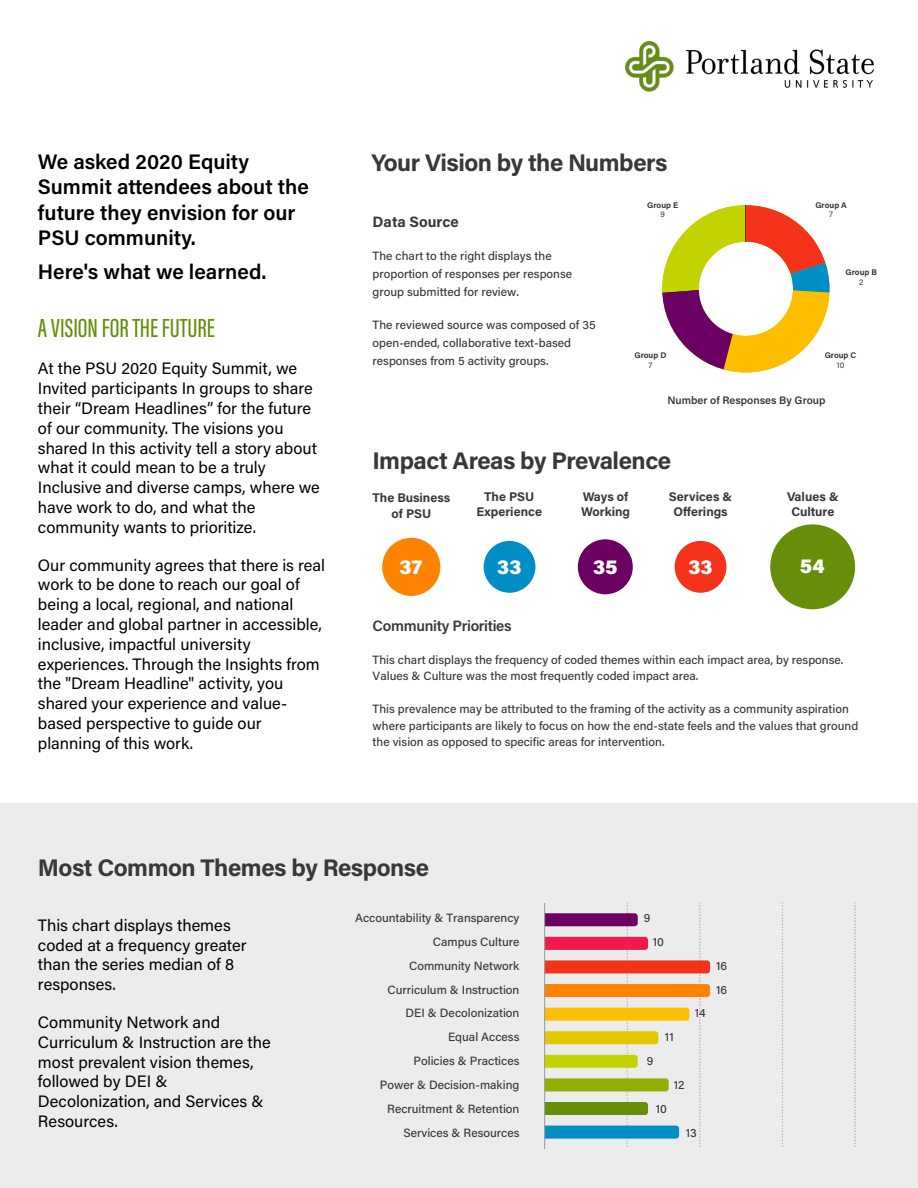
<style>
.page{position:relative;width:918px;height:1188px;background:#fff}
.page>*{position:absolute;margin:0;border:0;box-sizing:border-box;transform-origin:0 0}
.t1{font:500 27px "Acumin Pro Extra Cond";color:#668e08}
.t2{font:700 24px "Acumin Pro";letter-spacing:-.02em;color:#383838}
.t3{font:600 21px/25.2px "Acumin Pro";color:#000}
.t4{font:900 20.4px "Acumin Pro";letter-spacing:.01em;color:#fff}
.t5{font:16.5px/19.8px "Acumin Pro";color:#000}
.t6{font:600 15px "Acumin Pro";letter-spacing:-.02em;color:#383838}
.t7{font:700 15px "Acumin Pro";color:#383838}
.t8{font:700 12.6px/15.1px "Acumin Pro";color:#383838;text-align:center}
.t9{font:500 12px/23.9px "Acumin Pro";color:#383838}
.t10{font:600 10.8px "Acumin Pro";color:#383838}
.t11{font:700 8.25px "Acumin Pro";color:#383838}
.t12{font:8.25px "Acumin Pro";color:#383838}
</style>
<div class="page">
<div style="left:0;top:803px;width:918px;height:385px;background:#ececec"></div>
<svg style="left:782px;top:903px;width:1px;height:244px"></svg>
<svg style="left:854px;top:903px;width:2px;height:244px"></svg>
<svg style="left:545px;top:903px;width:165px;height:245px"></svg>
<hr style="left:544px;top:903px;width:1px;height:246px;background:#999">
<svg style="left:662px;top:205px;width:168px;height:167px"></svg>
<div style="left:382px;top:538px;width:58px;height:58px;background:#ff8300;border-radius:50%"></div>
<div style="left:770px;top:524px;width:85px;height:85px;background:#668e08;border-radius:50%"></div>
<div style="left:484px;top:541px;width:51px;height:52px;background:#008ec4;border-radius:50%"></div>
<div style="left:675px;top:541px;width:52px;height:52px;background:#f4331a;border-radius:50%"></div>
<div style="left:578px;top:539px;width:55px;height:55px;background:#6c0062;border-radius:50%"></div>
<img style="left:625px;top:41px;width:249px;height:51px">
<p class="t3" style="left:38px;top:152px;width:272px">We asked 2020 Equity<br>Summit attendees about the future they envision for our<br>PSU community.</p>
<p class="t3" style="left:38px;top:262px;width:230px">Here's what we learned.</p>
<h1 class="t1" style="left:38px;top:317px;width:179px">A VISIONFORTHEFUTURE</h1>
<p class="t5" style="left:38px;top:361px;width:283px">At the PSU 2020 Equity Summit, we Invited participants In groups to share their “Dream Headlines” for the future of our community. The visions you shared In this activity tell a story about what it could mean to be a truly Inclusive and diverse camps, where we have work to do, and what the community wants to prioritize.</p>
<p class="t5" style="left:38px;top:557px;width:289px">Our community agrees that there is real work to be done to reach our goal of being a local, regional, and national leader and global partner in accessible, inclusive, impactful university experiences. Through the Insights from the "Dream Headline" activity, you shared your experience and value&shy;based perspective to guide our planning of this work.</p>
<h2 class="t2" style="left:372px;top:154px;width:298px">Your Vision by the Numbers</h2>
<p class="t7" style="left:373px;top:216px;width:88px">Data Source</p>
<p class="t9" style="left:373px;top:248px;width:201px;line-height:18px">The chart to the right displays the proportion of responses per response group submitted for review.</p>
<p class="t9" style="left:373px;top:317px;width:225px;line-height:18px">The reviewed source was composed of 35 open-ended, collaborative text-based responses from 5 activity groups.</p>
<p class="t11" style="left:647px;top:202px;width:32px">Group E</p>
<p class="t12" style="left:661px;top:211px;width:6px">9</p>
<p class="t11" style="left:635px;top:352px;width:33px">Group D</p>
<p class="t12" style="left:649px;top:362px;width:5px">7</p>
<p class="t11" style="left:815px;top:202px;width:33px">Group A</p>
<p class="t12" style="left:829px;top:211px;width:5px">7</p>
<p class="t11" style="left:846px;top:269px;width:33px">Group B</p>
<p class="t12" style="left:859px;top:279px;width:6px">2</p>
<p class="t11" style="left:825px;top:352px;width:33px">Group C</p>
<p class="t12" style="left:837px;top:362px;width:9px">10</p>
<p class="t10" style="left:668px;top:396px;width:159px">Number of Responses By Group</p>
<h2 class="t2" style="left:373px;top:452px;width:300px">Impact Areas by Prevalence</h2>
<p class="t8" style="left:372px;top:492px;width:79px">The Business of PSU</p>
<p class="t8" style="left:476px;top:491px;width:67px">The PSU<br>Experience</p>
<p class="t8" style="left:581px;top:491px;width:50px;text-align:left">Ways of<br>Working</p>
<p class="t8" style="left:669px;top:491px;width:65px">Services &amp;<br>Offerings</p>
<p class="t8" style="left:787px;top:491px;width:53px">Values &amp;<br>Culture</p>
<p class="t4" style="left:400px;top:559px;width:24px">37</p>
<p class="t4" style="left:497px;top:559px;width:26px">33</p>
<p class="t4" style="left:593px;top:559px;width:26px">35</p>
<p class="t4" style="left:688px;top:559px;width:26px">33</p>
<p class="t4" style="left:800px;top:558px;width:27px">54</p>
<p class="t6" style="left:373px;top:620px;width:141px">Community Priorities</p>
<p class="t9" style="left:373px;top:653px;width:472px;line-height:16.5px">This chart displays the frequency of coded themes within each impact area, by response.<br>Values &amp; Culture was the most frequently coded impact area.</p>
<p class="t9" style="left:373px;top:702px;width:487px;line-height:16.5px">This prevalence may be attributed to the framing of the activity as a community aspiration where participants are likely to focus on how the end-state feels and the values that ground the vision as opposed to specific areas for intervention.</p>
<h2 class="t2" style="left:38px;top:859px;width:393px">Most Common Themes by Response</h2>
<p class="t5" style="left:38px;top:917px;width:210px">This chart displays themes coded at a frequency greater than the series median of 8 responses.</p>
<p class="t5" style="left:38px;top:1014px;width:234px">Community Network and<br>Curriculum &amp; Instruction are the most prevalent vision themes, followed by DEI &amp;<br>Decolonization, and Services &amp;<br>Resources.</p>
<p class="t9" style="left:355px;top:907px;width:166px;text-align:right">Accountability &amp; Transparency<br>Campus Culture<br>Community Network<br>Curriculum &amp; Instruction<br>DEI &amp; Decolonization<br>Equal Access<br>Policies &amp; Practices<br>Power &amp; Decision-making<br>Recruitment &amp; Retention<br>Services &amp; Resources</p>
<p class="t9" style="left:644px;top:907px;width:8px">9</p>
<p class="t9" style="left:653px;top:931px;width:13px">10</p>
<p class="t9" style="left:695px;top:1003px;width:12px">14</p>
<p class="t9" style="left:665px;top:1027px;width:10px">11</p>
<p class="t9" style="left:647px;top:1050px;width:8px">9</p>
<p class="t9" style="left:674px;top:1074px;width:12px">12</p>
<p class="t9" style="left:656px;top:1098px;width:13px">10</p>
<p class="t9" style="left:686px;top:1122px;width:13px">13</p>
<p class="t9" style="left:716px;top:955px;width:13px">16<br>16</p>
</div>
